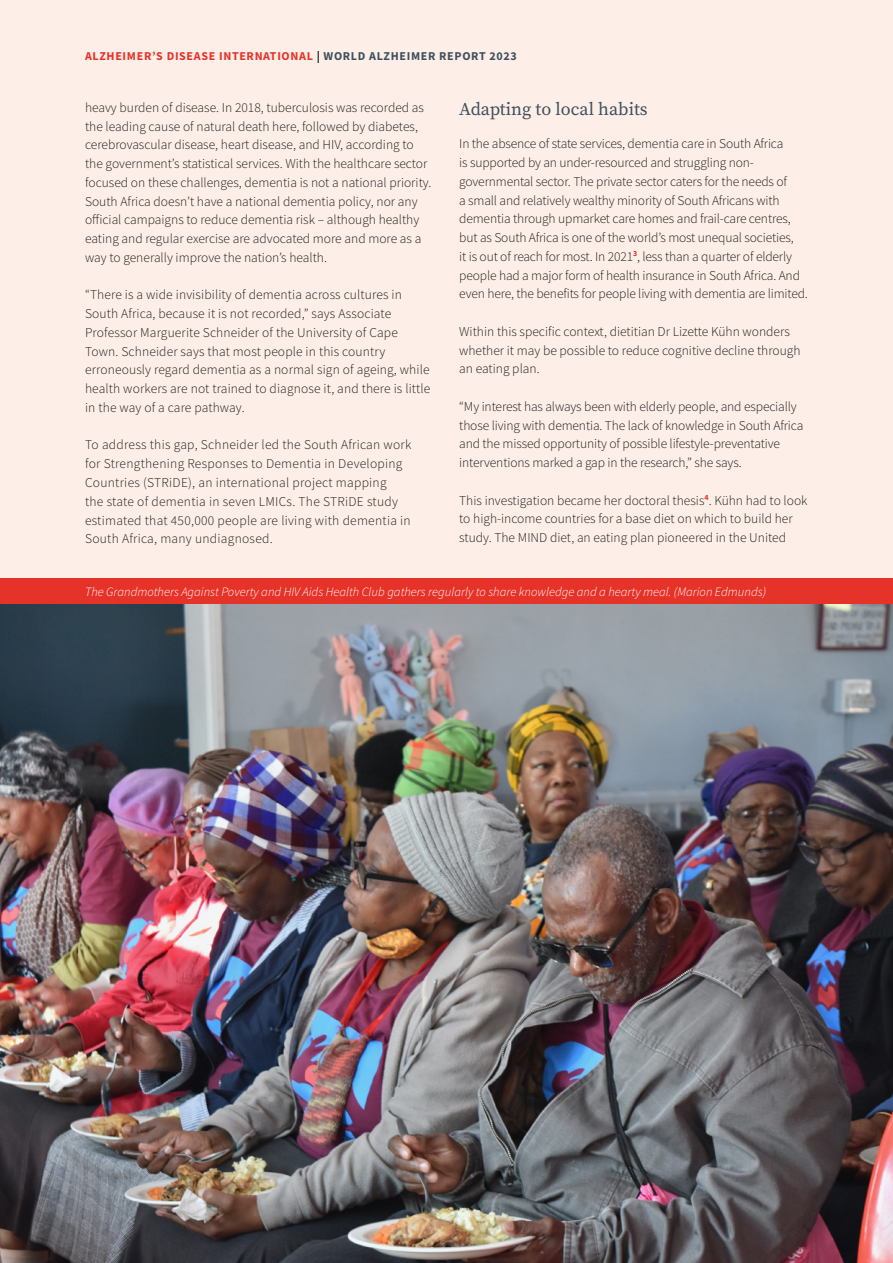
<style>
.page{position:relative;width:893px;height:1263px;background:#feeee8}
.page>*{position:absolute;margin:0;border:0;box-sizing:border-box;transform-origin:0 0}
.t1{font:18px "Source Serif Pro";color:#3e505d}
.body{font:300 13.5px/18.8px "Source Sans Pro";color:#1d1d1b}
.body-2{font:300 13.5px/18.8px "Source Sans Pro";letter-spacing:.02em;color:#1d1d1b}
.t2{font:italic 300 12.75px "Source Sans Pro";color:#fff}
.t3{font:700 12px "Source Sans Pro";letter-spacing:.055em;color:#e63329}
.s1{color:#1d1d1b}
.s2{color:#3e505d}
</style>
<div class="page">
<div style="left:0;top:578px;width:893px;height:27px;background:#e63329"></div>
<img style="left:0;top:604px;width:893px;height:659px">
<p class="t3" style="left:85px;top:48px;width:433px">ALZHEIMER’S DISEASE INTERNATIONAL <span class="s1">|</span> <span class="s2">WORLD ALZHEIMER REPORT 2023</span></p>
<p class="body" style="left:85px;top:98px;width:348px">heavy burden of disease. In 2018, tuberculosis was recorded as the leading cause of natural death here, followed by diabetes, cerebrovascular disease, heart disease, and HIV, according to the government’s statistical services. With the healthcare sector focused on these challenges, dementia is not a national priority.<br>South Africa doesn’t have a national dementia policy, nor any official campaigns to reduce dementia risk – although healthy eating and regular exercise are advocated more and more as a way to generally improve the nation’s health.</p>
<p class="body" style="left:85px;top:286px;width:347px">“There is a wide invisibility of dementia across cultures in South Africa, because it is not recorded,” says Associate Professor Marguerite Schneider of the University of Cape Town. Schneider says that most people in this country erroneously regard dementia as a normal sign of ageing, while health workers are not trained to diagnose it, and there is little in the way of a care pathway.</p>
<p class="body-2" style="left:85px;top:436px;width:328px">To address this gap, Schneider led the South African work for Strengthening Responses to Dementia in Developing Countries (STRiDE), an international project mapping<br>the state of dementia in seven LMICs. The STRiDE study estimated that 450,000 people are living with dementia in South Africa, many undiagnosed.</p>
<h3 class="t1" style="left:459px;top:97px;width:190px">Adapting to local habits</h3>
<p class="body" style="left:459px;top:134px;width:350px">In the absence of state services, dementia care in South Africa<br>is supported by an under-resourced and struggling non&shy;governmental sector. The private sector caters for the needs of<br>a small and relatively wealthy minority of South Africans with dementia through upmarket care homes and frail-care centres, but as South Africa is one of the world’s most unequal societies,<br>it is out of reach for most. In 2021<sup>3</sup>, less than a quarter of elderly people had a major form of health insurance in South Africa. And even here, the benefits for people living with dementia are limited.</p>
<p class="body" style="left:459px;top:322px;width:343px">Within this specific context, dietitian Dr Lizette Kühn wonders whether it may be possible to reduce cognitive decline through an eating plan.</p>
<p class="body" style="left:459px;top:397px;width:346px">“My interest has always been with elderly people, and especially those living with dementia. The lack of knowledge in South Africa and the missed opportunity of possible lifestyle-preventative interventions marked a gap in the research,” she says.</p>
<p class="body" style="left:459px;top:491px;width:350px">This investigation became her doctoral thesis<sup>4</sup>. Kühn had to look to high-income countries for a base diet on which to build her study. The MIND diet, an eating plan pioneered in the United</p>
<p class="t2" style="left:85px;top:584px;width:683px">The Grandmothers Against Poverty and HIV Aids Health Club gathers regularly to share knowledge and a hearty meal. (Marion Edmunds)</p>
</div>
